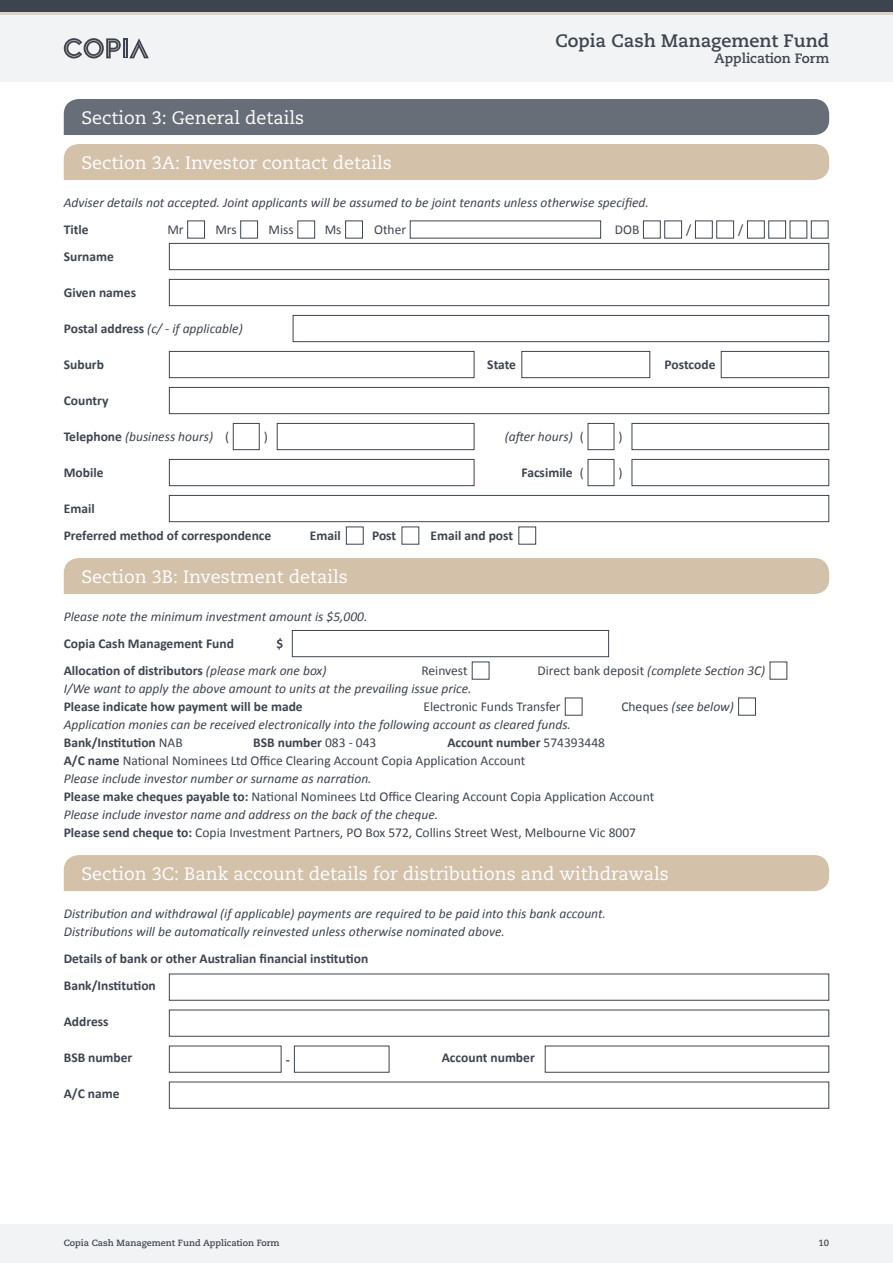
<style>
.page{position:relative;width:893px;height:1263px;background:#fff}
.page>*{position:absolute;margin:0;border:0;box-sizing:border-box;transform-origin:0 0}
.t1{font:18px "Caecilia LT Std";color:#fff}
.t2{font:700 18px "Caecilia LT Std";color:#3e444f}
.t3{font:italic 13.5px "Calibri";color:#3e444f}
.t4{font:700 13.5px "Calibri";color:#3e444f}
.t5{font:13.5px "Calibri";color:#3e444f}
.t6{font:700 13.5px "Caecilia LT Std";color:#3e444f}
.t7{font:700 9px "Caecilia LT Std";color:#3e444f}
.s1{font-weight:700;font-style:normal}
.s2{font-weight:400;font-style:italic}
.s3{font-weight:400}
.s4{font-style:normal}
.s5{font-weight:700}
</style>
<div class="page">
<div style="left:0;top:0;width:893px;height:81px;background:#f2f3f4"></div>
<div style="left:0;top:0;width:893px;height:14px;background:#3e444f"></div>
<hr style="left:0;top:12px;width:893px;height:3px;background:#ded3ca">
<div style="left:0;top:1224px;width:893px;height:39px;background:#f2f3f4"></div>
<svg style="left:64px;top:38px;width:85px;height:20px"></svg>
<div style="left:64px;top:99px;width:765px;height:36px;background:#686e78"></div>
<div style="left:64px;top:144px;width:765px;height:36px;background:#d4c1aa"></div>
<div style="left:64px;top:558px;width:765px;height:36px;background:#d4c1aa"></div>
<div style="left:64px;top:855px;width:765px;height:36px;background:#d4c1aa"></div>
<div style="left:293px;top:315px;width:536px;height:27px;border:1px solid #3e444f"></div>
<div style="left:169px;top:387px;width:660px;height:27px;border:1px solid #3e444f"></div>
<div style="left:169px;top:459px;width:305px;height:27px;border:1px solid #3e444f"></div>
<div style="left:169px;top:495px;width:660px;height:27px;border:1px solid #3e444f"></div>
<div style="left:169px;top:974px;width:660px;height:27px;border:1px solid #3e444f"></div>
<div style="left:169px;top:1010px;width:660px;height:27px;border:1px solid #3e444f"></div>
<div style="left:233px;top:423px;width:27px;height:27px;border:1px solid #3e444f"></div>
<div style="left:588px;top:423px;width:26px;height:27px;border:1px solid #3e444f"></div>
<div style="left:588px;top:459px;width:26px;height:27px;border:1px solid #3e444f"></div>
<div style="left:277px;top:423px;width:197px;height:27px;border:1px solid #3e444f"></div>
<div style="left:632px;top:423px;width:197px;height:27px;border:1px solid #3e444f"></div>
<div style="left:632px;top:459px;width:197px;height:27px;border:1px solid #3e444f"></div>
<div style="left:472px;top:662px;width:17px;height:18px;border:1px solid #3e444f"></div>
<div style="left:738px;top:698px;width:18px;height:18px;border:1px solid #3e444f"></div>
<div style="left:565px;top:698px;width:17px;height:18px;border:1px solid #3e444f"></div>
<div style="left:770px;top:662px;width:17px;height:18px;border:1px solid #3e444f"></div>
<div style="left:169px;top:1046px;width:112px;height:27px;border:1px solid #3e444f"></div>
<div style="left:169px;top:1082px;width:660px;height:27px;border:1px solid #3e444f"></div>
<div style="left:294px;top:1046px;width:95px;height:27px;border:1px solid #3e444f"></div>
<div style="left:545px;top:1046px;width:284px;height:27px;border:1px solid #3e444f"></div>
<div style="left:169px;top:243px;width:660px;height:27px;border:1px solid #3e444f"></div>
<div style="left:169px;top:279px;width:660px;height:27px;border:1px solid #3e444f"></div>
<div style="left:187px;top:220px;width:18px;height:18px;border:1px solid #3e444f"></div>
<div style="left:346px;top:526px;width:18px;height:18px;border:1px solid #3e444f"></div>
<div style="left:345px;top:220px;width:18px;height:18px;border:1px solid #3e444f"></div>
<div style="left:240px;top:220px;width:18px;height:18px;border:1px solid #3e444f"></div>
<div style="left:297px;top:220px;width:18px;height:18px;border:1px solid #3e444f"></div>
<div style="left:643px;top:220px;width:18px;height:18px;border:1px solid #3e444f"></div>
<div style="left:695px;top:220px;width:18px;height:18px;border:1px solid #3e444f"></div>
<div style="left:747px;top:220px;width:18px;height:18px;border:1px solid #3e444f"></div>
<div style="left:664px;top:220px;width:18px;height:18px;border:1px solid #3e444f"></div>
<div style="left:716px;top:220px;width:18px;height:18px;border:1px solid #3e444f"></div>
<div style="left:768px;top:220px;width:18px;height:18px;border:1px solid #3e444f"></div>
<div style="left:169px;top:351px;width:305px;height:27px;border:1px solid #3e444f"></div>
<div style="left:521px;top:351px;width:129px;height:27px;border:1px solid #3e444f"></div>
<div style="left:721px;top:351px;width:108px;height:27px;border:1px solid #3e444f"></div>
<div style="left:292px;top:630px;width:317px;height:27px;border:1px solid #3e444f"></div>
<p class="t1" style="left:81px;top:107px;width:224px">Section 3: General details</p>
<p class="t1" style="left:81px;top:152px;width:312px">Section 3A: Investor contact details</p>
<h1 class="t2" style="left:555px;top:30px;width:275px">Copia Cash Management Fund</h1>
<p class="t6" style="left:714px;top:51px;width:116px">Application Form</p>
<p class="t3" style="left:64px;top:193px;width:587px">Adviser details not accepted. Joint applicants will be assumed to be joint tenants unless otherwise specified.</p>
<p class="t4" style="left:64px;top:221px;width:26px">Title</p>
<p class="t4" style="left:64px;top:248px;width:52px">Surname</p>
<p class="t4" style="left:64px;top:284px;width:74px">Given names</p>
<p class="t5" style="left:167px;top:221px;width:18px">Mr</p>
<p class="t5" style="left:215px;top:221px;width:23px">Mrs</p>
<p class="t5" style="left:269px;top:221px;width:27px">Miss</p>
<p class="t5" style="left:325px;top:221px;width:18px">Ms</p>
<p class="t5" style="left:374px;top:221px;width:33px">Other</p>
<p class="t5" style="left:615px;top:221px;width:26px">DOB</p>
<p class="t5" style="left:686px;top:221px;width:7px">/</p>
<p class="t5" style="left:738px;top:221px;width:7px">/</p>
<p class="t3" style="left:64px;top:319px;width:180px"><span class="s1">Postal address</span> (c/ - if applicable)</p>
<p class="t4" style="left:64px;top:356px;width:42px">Suburb</p>
<p class="t4" style="left:487px;top:356px;width:30px">State</p>
<p class="t4" style="left:665px;top:356px;width:52px">Postcode</p>
<p class="t4" style="left:64px;top:392px;width:46px">Country</p>
<p class="t3" style="left:64px;top:427px;width:151px"><span class="s1">Telephone</span> (business hours)</p>
<p class="t4" style="left:64px;top:464px;width:41px">Mobile</p>
<p class="t4" style="left:64px;top:500px;width:32px">Email</p>
<p class="t4" style="left:64px;top:527px;width:209px">Preferred method of correspondence</p>
<p class="t5" style="left:225px;top:428px;width:6px">(</p>
<p class="t5" style="left:580px;top:428px;width:6px">(</p>
<p class="t5" style="left:580px;top:464px;width:6px">(</p>
<p class="t5" style="left:264px;top:428px;width:6px">)</p>
<p class="t5" style="left:618px;top:428px;width:6px">)</p>
<p class="t5" style="left:618px;top:464px;width:6px">)</p>
<p class="t3" style="left:505px;top:427px;width:70px">(after hours)</p>
<p class="t4" style="left:521px;top:464px;width:53px">Facsimile</p>
<p class="t4" style="left:310px;top:527px;width:32px">Email</p>
<p class="t4" style="left:372px;top:527px;width:26px">Post</p>
<p class="t4" style="left:431px;top:527px;width:84px">Email and post</p>
<p class="t1" style="left:81px;top:566px;width:268px">Section 3B: Investment details</p>
<p class="t3" style="left:64px;top:607px;width:305px">Please note the minimum investment amount is $5,000.</p>
<p class="t4" style="left:64px;top:635px;width:172px">Copia Cash Management Fund</p>
<p class="t4" style="left:276px;top:635px;width:8px">$</p>
<p class="t4" style="left:64px;top:662px;width:264px">Allocation of distributors <span class="s2">(please mark one box)</span></p>
<p class="t4" style="left:64px;top:698px;width:240px">Please indicate how payment will be made</p>
<p class="t4" style="left:64px;top:734px;width:121px">Bank/Institution <span class="s3">NAB</span></p>
<p class="t5" style="left:421px;top:662px;width:48px">Reinvest</p>
<p class="t3" style="left:537px;top:661px;width:229px"><span class="s4">Direct bank deposit</span> (complete Section 3C)</p>
<p class="t5" style="left:424px;top:698px;width:139px">Electronic Funds Transfer</p>
<p class="t3" style="left:64px;top:679px;width:409px">I/We want to apply the above amount to units at the prevailing issue price.</p>
<p class="t3" style="left:64px;top:715px;width:509px">Application monies can be received electronically into the following account as cleared funds.</p>
<p class="t3" style="left:621px;top:697px;width:114px"><span class="s4">Cheques</span> (see below)</p>
<p class="t4" style="left:253px;top:734px;width:125px">BSB number <span class="s3">083 - 043</span></p>
<p class="t4" style="left:447px;top:734px;width:159px">Account number <span class="s3">574393448</span></p>
<p class="t5" style="left:64px;top:752px;width:463px"><span class="s5">A/C name</span> National Nominees Ltd Office Clearing Account Copia Application Account</p>
<p class="t5" style="left:64px;top:788px;width:592px"><span class="s5">Please make cheques payable to:</span> National Nominees Ltd Office Clearing Account Copia Application Account</p>
<p class="t3" style="left:64px;top:769px;width:309px">Please include investor number or surname as narration.</p>
<p class="t3" style="left:64px;top:805px;width:376px">Please include investor name and address on the back of the cheque.</p>
<p class="t5" style="left:64px;top:824px;width:574px"><span class="s5">Please send cheque to:</span> Copia Investment Partners, PO Box 572, Collins Street West, Melbourne Vic 8007</p>
<p class="t1" style="left:81px;top:863px;width:589px">Section 3C: Bank account details for distributions and withdrawals</p>
<p class="t3" style="left:64px;top:904px;width:544px">Distribution and withdrawal (if applicable) payments are required to be paid into this bank account.</p>
<p class="t3" style="left:64px;top:922px;width:443px">Distributions will be automatically reinvested unless otherwise nominated above.</p>
<p class="t4" style="left:64px;top:950px;width:306px">Details of bank or other Australian financial institution</p>
<p class="t4" style="left:64px;top:977px;width:94px">Bank/Institution</p>
<p class="t4" style="left:64px;top:1013px;width:46px">Address</p>
<p class="t4" style="left:64px;top:1049px;width:70px">BSB number</p>
<p class="t4" style="left:64px;top:1085px;width:57px">A/C name</p>
<p class="t4" style="left:286px;top:1051px;width:6px">-</p>
<p class="t4" style="left:442px;top:1049px;width:95px">Account number</p>
<p class="t7" style="left:64px;top:1237px;width:217px">Copia Cash Management Fund Application Form</p>
<p class="t7" style="left:818px;top:1237px;width:12px">10</p>
</div>
